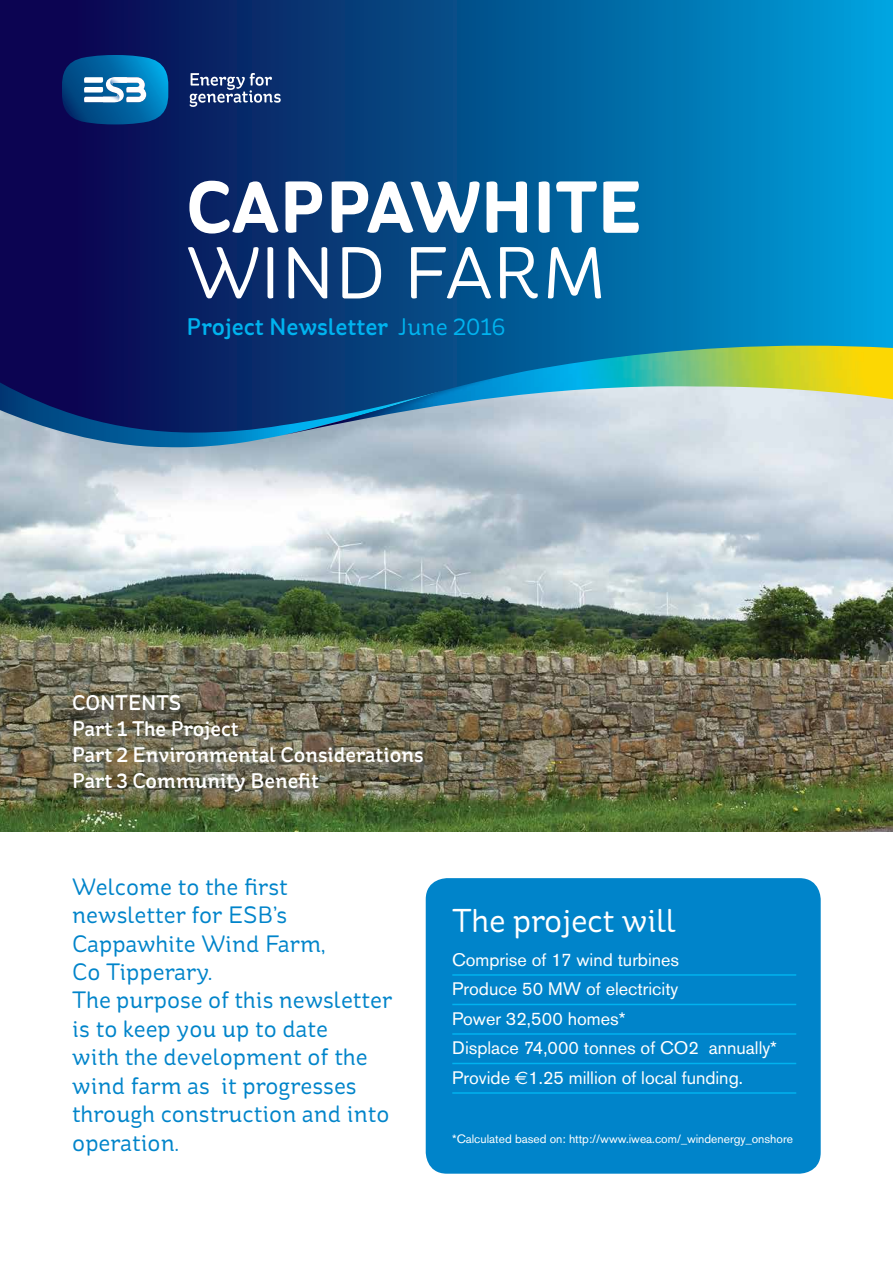
<style>
.page{position:relative;width:893px;height:1263px;background:#fff}
.page>*{position:absolute;margin:0;border:0;box-sizing:border-box;transform-origin:0 0}
.t1{font:700 73.35px "St Ryde";color:#fff}
.t2{font:73.35px "St Ryde";color:#fff}
.t3{font:33px "St Ryde";letter-spacing:-.01em;color:#fff}
.t4{font:500 24px "St Ryde";color:#00b3ef}
.t5{font:23.7px/28.5px "St Ryde";color:#0084ca}
.t6{font:500 21.15px "St Ryde";color:#fff}
.t7{font:18px "Akzidenz Grotesk BE";color:#fff}
.t8{font:12px "Akzidenz Grotesk BE";color:#fff}
.s1{font-weight:400}
.s2{font-family:"Euro Sans"}
</style>
<div class="page">
<img style="left:0;top:437px;width:893px;height:394px">
<svg style="left:0;top:0;width:893px;height:437px;background:#054d8c"></svg>
<svg style="left:0;top:382px;width:443px;height:65px;background:#2a4c83"></svg>
<img style="left:283px;top:346px;width:610px;height:89px">
<div style="left:426px;top:878px;width:395px;height:296px;background:#0084ca;border-radius:21px"></div>
<hr style="left:452px;top:974px;width:344px;height:2px;background:#00b3ef">
<hr style="left:452px;top:1004px;width:344px;height:1px;background:#00b3ef">
<hr style="left:452px;top:1033px;width:344px;height:2px;background:#00b3ef">
<hr style="left:452px;top:1063px;width:344px;height:1px;background:#00b3ef">
<hr style="left:452px;top:1092px;width:344px;height:2px;background:#00b3ef">
<div style="left:76px;top:698px;width:365px;height:111px;background:#6c6d70;opacity:.75"></div>
<svg style="left:190px;top:73px;width:91px;height:34px;background:#465c8d"></svg>
<svg style="left:62px;top:55px;width:106px;height:69px;background:#1d6ca4"></svg>
<img style="left:110px;top:77px;width:18px;height:9px">
<img style="left:102px;top:93px;width:18px;height:9px">
<p class="t1" style="left:186px;top:164px;width:457px">CAPPAWHITE</p>
<p class="t2" style="left:186px;top:230px;width:422px">WIND FARM</p>
<p class="t4" style="left:186px;top:312px;width:320px">Project Newsletter <span class="s1">June 2016</span></p>
<p class="t6" style="left:72px;top:690px;width:111px">CONTENTS</p>
<p class="t6" style="left:72px;top:716px;width:168px">Part 1 The Project</p>
<p class="t6" style="left:72px;top:742px;width:353px">Part 2 Environmental Considerations</p>
<p class="t6" style="left:72px;top:768px;width:248px">Part 3 Community Benefit</p>
<p class="t5" style="left:72px;top:872px;width:321px">Welcome to the first newsletter for ESB’s<br>Cappawhite Wind Farm,<br>Co Tipperary.<br>The purpose of this newsletter is to keep you up to date<br>with the development of the wind farm as it progresses through construction and into operation.</p>
<p class="t3" style="left:452px;top:901px;width:225px">The project will</p>
<p class="t7" style="left:452px;top:949px;width:228px">Comprise of 17 wind turbines</p>
<p class="t7" style="left:452px;top:978px;width:228px">Produce 50 MW of electricity</p>
<p class="t7" style="left:452px;top:1008px;width:175px">Power 32,500 homes*</p>
<p class="t7" style="left:452px;top:1037px;width:326px">Displace 74,000 tonnes of CO2 annually*</p>
<p class="t7" style="left:452px;top:1067px;width:292px">Provide <span class="s2">€</span>1.25 million of local funding.</p>
<p class="t8" style="left:452px;top:1131px;width:342px">*Calculated based on: http://www.iwea.com/_windenergy_onshore</p>
</div>
